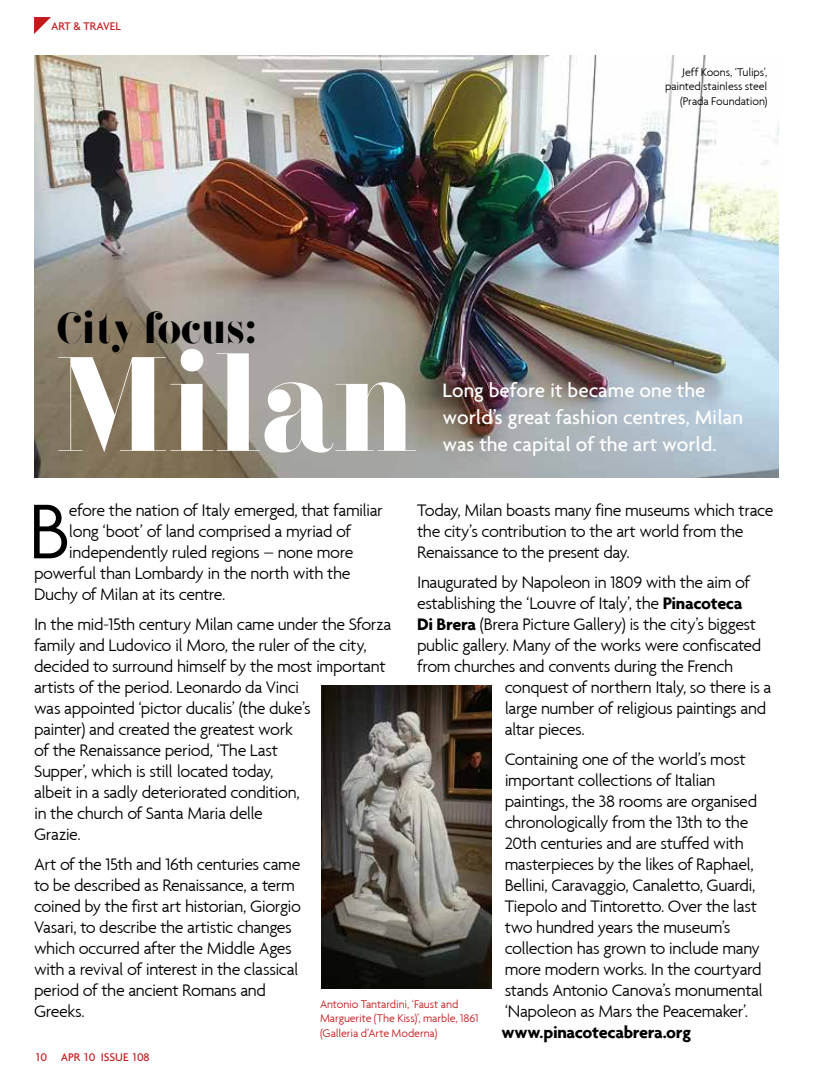
<style>
.page{position:relative;width:830px;height:1085px;background:#fff}
.page>*{position:absolute;margin:0;border:0;box-sizing:border-box;transform-origin:0 0}
.t1{font:800 133.8px "F Bella";color:#fff}
.t2{font:300 83.85px "Agenda";color:#000}
.t3{font:800 42.75px "F Bella";color:#000}
.t4{font:500 21px/27px "Agenda";color:#fff}
.t5{font:300 18px/21px "Agenda";letter-spacing:-.025em;color:#000}
.t6{font:700 18px "Agenda";letter-spacing:-.02em;color:#000}
.t7{font:300 12px/14.4px "Agenda";letter-spacing:-.015em;color:#c41a1c}
.t8{font:300 12px/14.4px "Agenda";letter-spacing:-.01em;color:#000;text-align:right}
.t9{font:500 12px "Agenda";color:#c41a1c}
.s1{font-weight:700}
</style>
<div class="page">
<svg style="left:34px;top:17px;width:17px;height:17px"></svg>
<img style="left:321px;top:685px;width:170px;height:303px">
<img style="left:34px;top:55px;width:744px;height:422px">
<p class="t9" style="left:51px;top:19px;width:71px">ART &amp; TRAVEL</p>
<p class="t8" style="left:664px;top:64px;width:104px">Jeff Koons, ‘Tulips’, painted stainless steel (Prada Foundation)</p>
<h3 class="t3" style="left:57px;top:303px;width:200px">City focus:</h3>
<h1 class="t1" style="left:57px;top:326px;width:362px">Milan</h1>
<p class="t4" style="left:442px;top:376px;width:302px">Long before it became one the world’s great fashion centres, Milan was the capital of the art world.</p>
<h2 class="t2" style="left:28px;top:482px;width:44px">B</h2>
<p class="t5" style="left:69px;top:499px;width:315px">efore the nation of Italy emerged, that familiar</p>
<p class="t5" style="left:417px;top:499px;width:357px">Today, Milan boasts many fine museums which trace the city’s contribution to the art world from the<br>Renaissance to the present day.</p>
<p class="t5" style="left:417px;top:571px;width:334px">Inaugurated by Napoleon in 1809 with the aim of</p>
<p class="t5" style="left:417px;top:592px;width:327px">establishing the ‘Louvre of Italy’, the <span class="s1">Pinacoteca</span></p>
<p class="t5" style="left:417px;top:613px;width:340px"><span class="s1">Di Brera</span> (Brera Picture Gallery) is the city’s biggest</p>
<p class="t5" style="left:417px;top:634px;width:345px">public gallery. Many of the works were confiscated</p>
<p class="t5" style="left:417px;top:655px;width:317px">from churches and convents during the French</p>
<p class="t5" style="left:504px;top:676px;width:268px">conquest of northern Italy, so there is a</p>
<p class="t5" style="left:504px;top:697px;width:263px">large number of religious paintings and</p>
<p class="t5" style="left:504px;top:718px;width:82px">altar pieces.</p>
<p class="t5" style="left:504px;top:748px;width:260px">Containing one of the world’s most important collections of Italian paintings, the 38 rooms are organised chronologically from the 13th to the 20th centuries and are stuffed with masterpieces by the likes of Raphael, Bellini, Caravaggio, Canaletto, Guardi, Tiepolo and Tintoretto. Over the last two hundred years the museum’s collection has grown to include many more modern works. In the courtyard stands Antonio Canova’s monumental ‘Napoleon as Mars the Peacemaker’.</p>
<p class="t6" style="left:501px;top:1020px;width:191px">www.pinacotecabrera.org</p>
<p class="t5" style="left:69px;top:520px;width:284px">long ‘boot’ of land comprised a myriad of</p>
<p class="t5" style="left:69px;top:541px;width:286px">independently ruled regions – none more</p>
<p class="t5" style="left:34px;top:562px;width:318px">powerful than Lombardy in the north with the</p>
<p class="t5" style="left:34px;top:583px;width:193px">Duchy of Milan at its centre.</p>
<p class="t5" style="left:34px;top:613px;width:359px">In the mid-15th century Milan came under the Sforza family and Ludovico il Moro, the ruler of the city, decided to surround himself by the most important artists of the period. Leonardo da Vinci<br>was appointed ‘pictor ducalis’ (the duke’s<br>painter) and created the greatest work<br>of the Renaissance period, ‘The Last<br>Supper’, which is still located today,<br>albeit in a sadly deteriorated condition,<br>in the church of Santa Maria delle<br>Grazie.</p>
<p class="t5" style="left:34px;top:852px;width:268px">Art of the 15th and 16th centuries came to be described as Renaissance, a term coined by the first art historian, Giorgio Vasari, to describe the artistic changes which occurred after the Middle Ages with a revival of interest in the classical period of the ancient Romans and Greeks.</p>
<p class="t7" style="left:320px;top:996px;width:160px">Antonio Tantardini, ‘Faust and<br>Marguerite (The Kiss)’, marble, 1861 (Galleria d’Arte Moderna)</p>
<p class="t9" style="left:35px;top:1049px;width:116px">10 APR 10 ISSUE 108</p>
</div>
